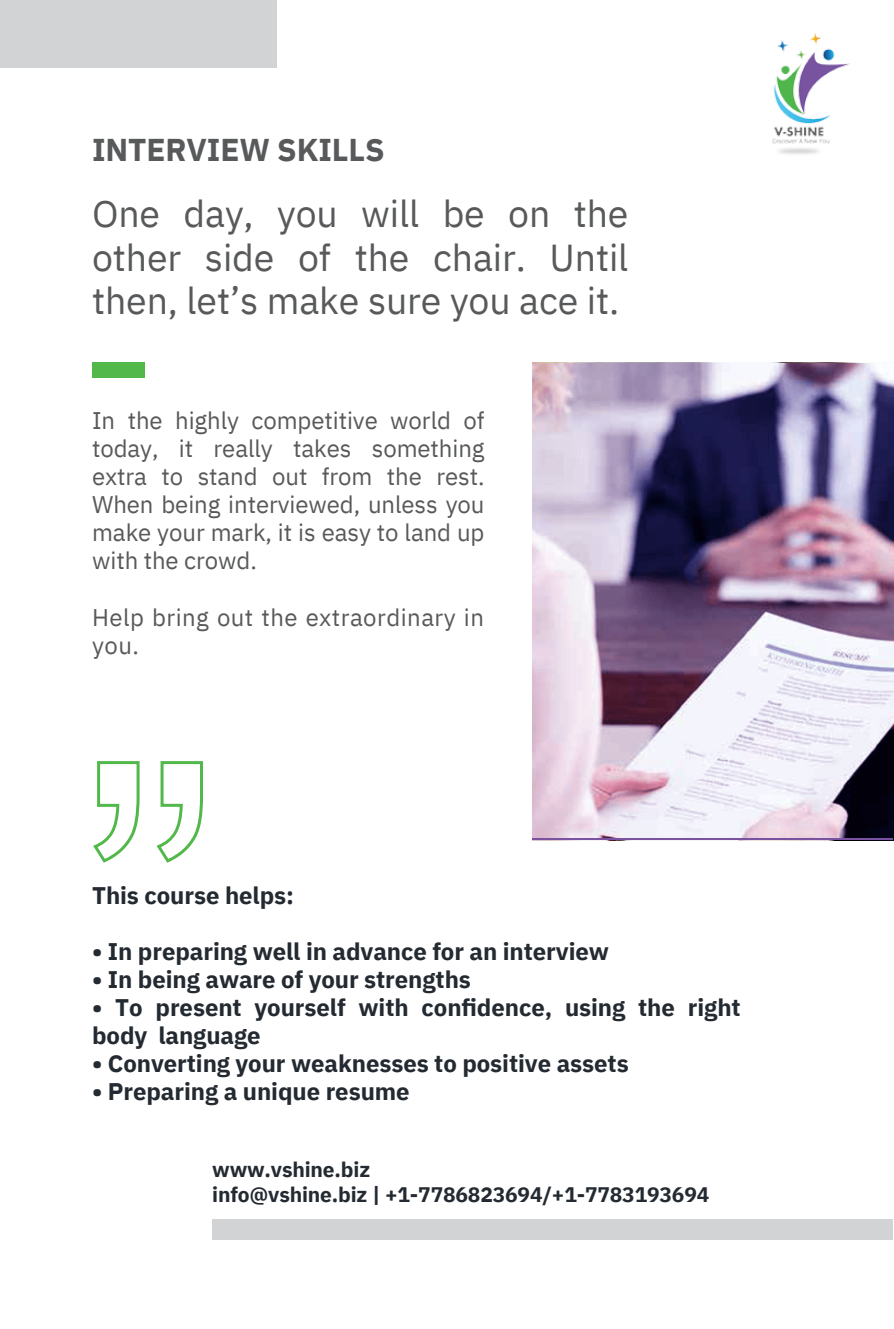
<style>
.page{position:relative;width:894px;height:1329px;background:#fff}
.page>*{position:absolute;margin:0;border:0;box-sizing:border-box;transform-origin:0 0}
.t1{font:37.4px/43.8px "IBM Plex Sans";letter-spacing:-.005em;color:#58595b;text-align:justify}
.t2{font:700 31.4px "IBM Plex Sans";letter-spacing:-.005em;color:#58595b}
.t3{font:700 24px/28.2px "IBM Plex Sans";letter-spacing:-.005em;color:#242a31}
.t4{font:24px/28.2px "IBM Plex Sans";letter-spacing:-.005em;color:#58595b;text-align:justify}
.t5{font:24px/28.2px "IBM Plex Sans";letter-spacing:.02em;color:#58595b}
.t6{font:700 21px "IBM Plex Sans";letter-spacing:-.01em;color:#242a31}
</style>
<div class="page">
<div style="left:0;top:0;width:276px;height:67px;background:#d1d3d4"></div>
<svg style="left:93px;top:761px;width:110px;height:102px"></svg>
<div style="left:212px;top:1219px;width:680px;height:20px;background:#d1d3d4"></div>
<img style="left:92px;top:363px;width:53px;height:15px">
<img style="left:772px;top:33px;width:78px;height:121px">
<img style="left:532px;top:364px;width:362px;height:474px">
<h2 class="t2" style="left:92px;top:128px;width:294px">INTERVIEW SKILLS</h2>
<h4 class="t1" style="left:92px;top:191px;width:538px">One day, you will be on the other side of the chair. Until then, let’s make sure you ace it.</h4>
<p class="t4" style="left:92px;top:406px;width:394px">In the highly competitive world of today, it really takes something extra to stand out from the rest.<br>When being interviewed, unless you make your mark, it is easy to land up with the crowd.</p>
<h1 class="t5" style="left:92px;top:602px;width:393px">Help bring out the extraordinary in you.</h1>
<p class="t3" style="left:92px;top:881px;width:204px">This course helps:</p>
<h4 class="t3" style="left:92px;top:937px;width:518px">• In preparing well in advance for an interview</h4>
<h4 class="t3" style="left:92px;top:965px;width:380px">• In being aware of your strengths</h4>
<h4 class="t3" style="left:92px;top:993px;width:650px">• To present yourself with confidence, using the right body language</h4>
<h4 class="t3" style="left:92px;top:1049px;width:538px">• Converting your weaknesses to positive assets</h4>
<h4 class="t3" style="left:92px;top:1077px;width:319px">• Preparing a unique resume</h4>
<p class="t6" style="left:212px;top:1156px;width:160px">www.vshine.biz</p>
<p class="t6" style="left:212px;top:1180px;width:499px">info@vshine.biz | +1-7786823694/+1-7783193694</p>
</div>
